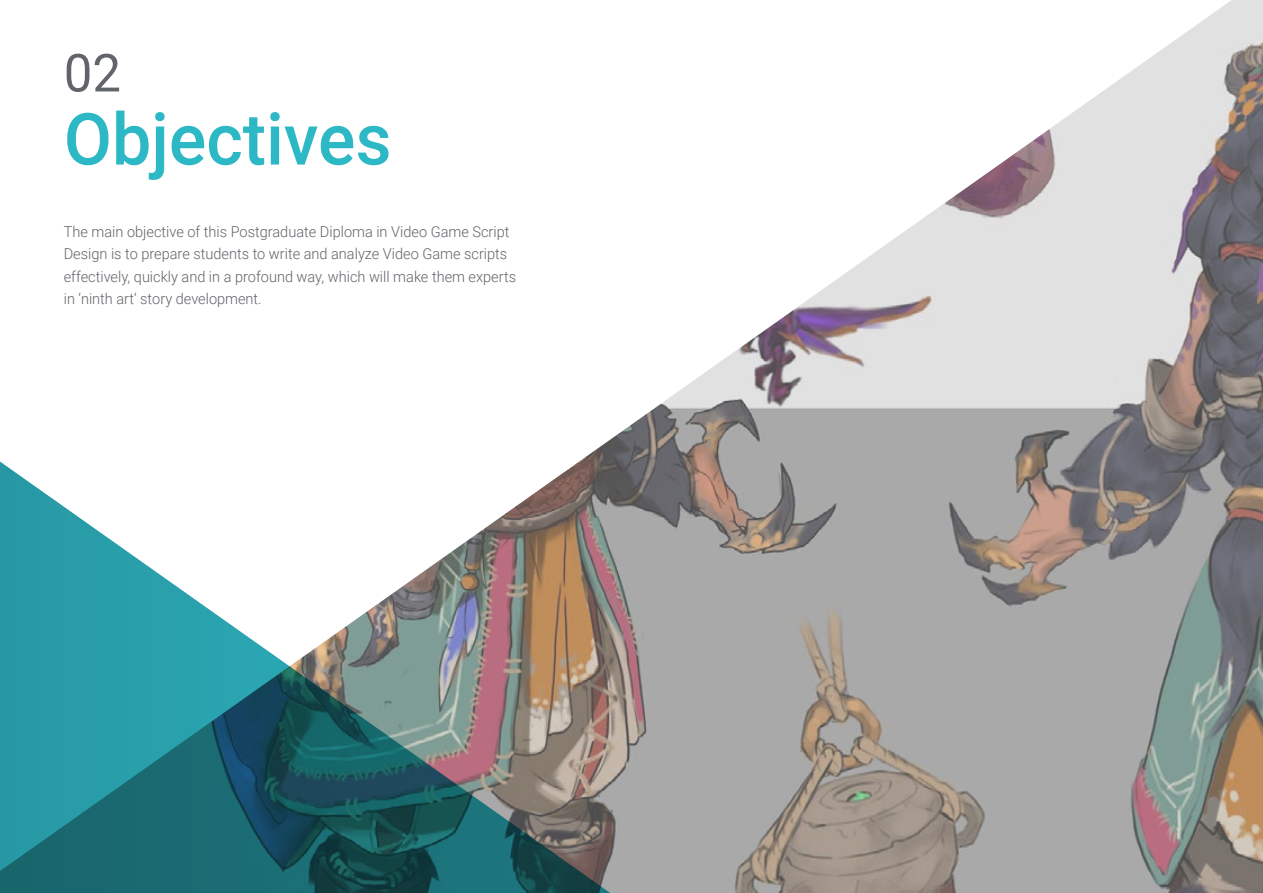
<style>
.page{position:relative;width:1263px;height:893px;background:#fff}
.page>*{position:absolute;margin:0;border:0;box-sizing:border-box;transform-origin:0 0}
.t1{font:500 72px "Roboto";color:#2db8c5}
.t2{font:52.5px "Roboto";color:#61646a}
.t3{font:300 15px/22.5px "Roboto";color:#61646a}
</style>
<div class="page">
<img style="left:601px;top:0;width:662px;height:893px">
<svg style="left:0;top:446px;width:640px;height:447px"></svg>
<h2 class="t2" style="left:64px;top:36px;width:59px">02</h2>
<h1 class="t1" style="left:64px;top:89px;width:329px">Objectives</h1>
<p class="t3" style="left:64px;top:219px;width:454px">The main objective of this Postgraduate Diploma in Video Game Script Design is to prepare students to write and analyze Video Game scripts effectively, quickly and in a profound way, which will make them experts in ‘ninth art’ story development.</p>
</div>
